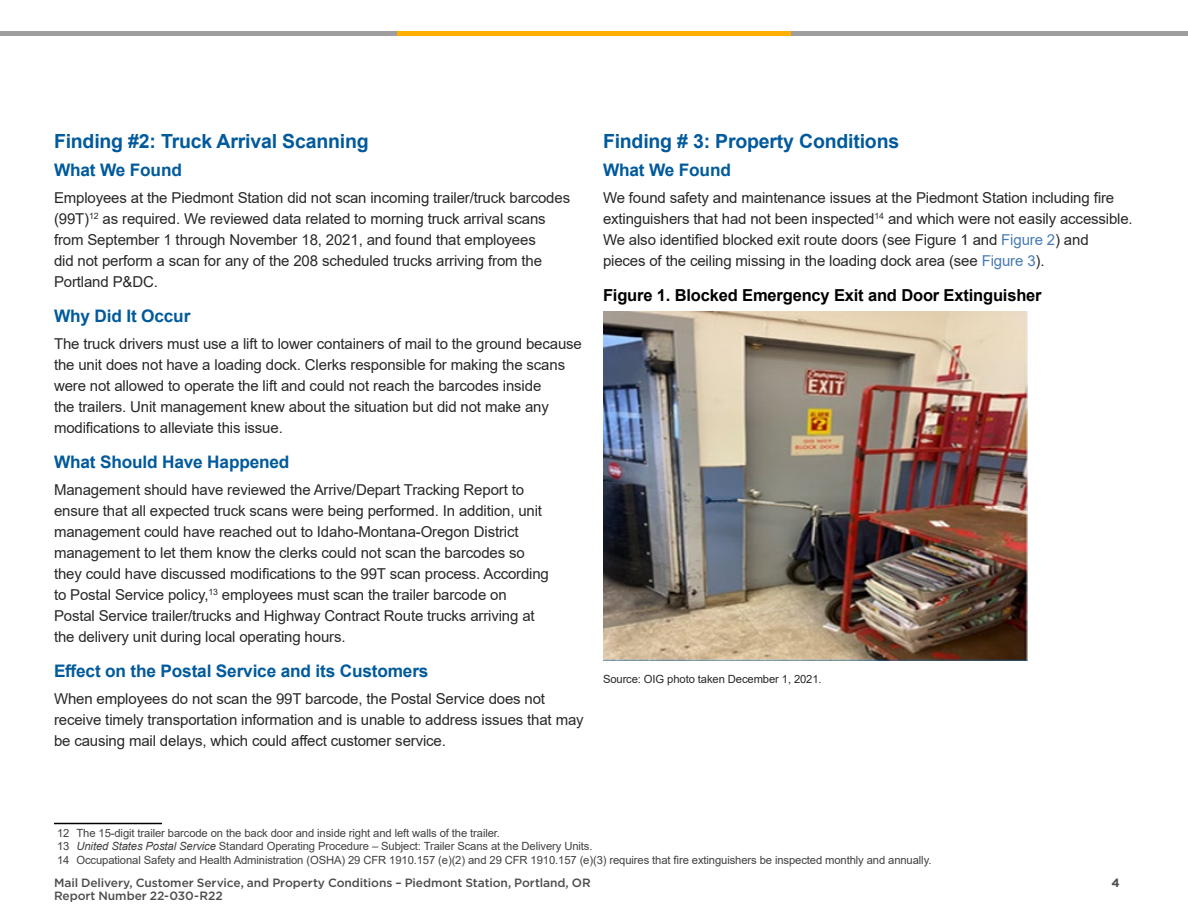
<style>
.page{position:relative;width:1188px;height:918px;background:#fff}
.page>*{position:absolute;margin:0;border:0;box-sizing:border-box;transform-origin:0 0}
.t1{font:700 19.5px "Arial";letter-spacing:-.01em;color:#005a9c}
.t2{font:700 17.25px "Arial";letter-spacing:-.01em;color:#005a9c}
.t3{font:700 16.5px "Arial";letter-spacing:-.01em;color:#000}
.t4{font:15px/21px "Arial";letter-spacing:-.01em;color:#292829}
.t5{font:500 12px/13.5px "Gotham";letter-spacing:-.005em;color:#4d4d4f}
.t6{font:700 12px "Gotham";color:#4d4d4f}
.t7{font:11.25px/13.5px "Arial";letter-spacing:-.01em;color:#414042}
.t8{font:11.25px "Arial";letter-spacing:-.01em;color:#292829}
.s1{color:#477ab2}
.s2{font-style:italic}
</style>
<div class="page">
<hr style="left:54px;top:823px;width:108px;height:1px;background:#000">
<img style="left:604px;top:312px;width:423px;height:348px">
<hr style="left:0;top:32px;width:1188px;height:4px;background:#9e9e9e">
<hr style="left:397px;top:32px;width:394px;height:4px;background:#ffaf00">
<h1 class="t1" style="left:54px;top:127px;width:316px">Finding #2: Truck Arrival Scanning</h1>
<p class="t2" style="left:54px;top:157px;width:129px">What We Found</p>
<p class="t4" style="left:54px;top:187px;width:518px">Employees at the Piedmont Station did not scan incoming trailer/truck barcodes (99T)<sup>12</sup> as required. We reviewed data related to morning truck arrival scans from September 1 through November 18, 2021, and found that employees<br>did not perform a scan for any of the 208 scheduled trucks arriving from the Portland P&amp;DC.</p>
<p class="t2" style="left:54px;top:304px;width:138px">Why Did It Occur</p>
<p class="t4" style="left:54px;top:333px;width:529px">The truck drivers must use a lift to lower containers of mail to the ground because the unit does not have a loading dock. Clerks responsible for making the scans were not allowed to operate the lift and could not reach the barcodes inside<br>the trailers. Unit management knew about the situation but did not make any modifications to alleviate this issue.</p>
<p class="t2" style="left:54px;top:450px;width:237px">What Should Have Happened</p>
<p class="t4" style="left:54px;top:479px;width:496px">Management should have reviewed the Arrive/Depart Tracking Report to ensure that all expected truck scans were being performed. In addition, unit management could have reached out to Idaho-Montana-Oregon District management to let them know the clerks could not scan the barcodes so they could have discussed modifications to the 99T scan process. According to Postal Service policy,<sup>13</sup> employees must scan the trailer barcode on Postal Service trailer/trucks and Highway Contract Route trucks arriving at the delivery unit during local operating hours.</p>
<p class="t2" style="left:54px;top:659px;width:376px">Effect on the Postal Service and its Customers</p>
<p class="t4" style="left:54px;top:688px;width:531px">When employees do not scan the 99T barcode, the Postal Service does not receive timely transportation information and is unable to address issues that may be causing mail delays, which could affect customer service.</p>
<h1 class="t1" style="left:603px;top:127px;width:298px">Finding # 3: Property Conditions</h1>
<p class="t2" style="left:603px;top:157px;width:129px">What We Found</p>
<p class="t4" style="left:603px;top:187px;width:531px">We found safety and maintenance issues at the Piedmont Station including fire extinguishers that had not been inspected<sup>14</sup> and which were not easily accessible.<br>We also identified blocked exit route doors (see Figure 1 and <span class="s1">Figure 2</span>) and pieces of the ceiling missing in the loading dock area (see <span class="s1">Figure 3</span>).</p>
<p class="t3" style="left:603px;top:283px;width:440px">Figure 1. Blocked Emergency Exit and Door Extinguisher</p>
<p class="t8" style="left:603px;top:672px;width:220px">Source: OIG photo taken December 1, 2021.</p>
<p class="t7" style="left:57px;top:826px;width:876px">12 The 15-digit trailer barcode on the back door and inside right and left walls of the trailer.<br>13 <span class="s2">United States Postal Service</span> Standard Operating Procedure – Subject: Trailer Scans at the Delivery Units.<br>14 Occupational Safety and Health Administration (OSHA) 29 CFR 1910.157 (e)(2) and 29 CFR 1910.157 (e)(3) requires that fire extinguishers be inspected monthly and annually.</p>
<p class="t5" style="left:54px;top:875px;width:538px">Mail Delivery, Customer Service, and Property Conditions – Piedmont Station, Portland, OR<br>Report Number 22-030-R22</p>
<p class="t6" style="left:1111px;top:875px;width:10px">4</p>
</div>
